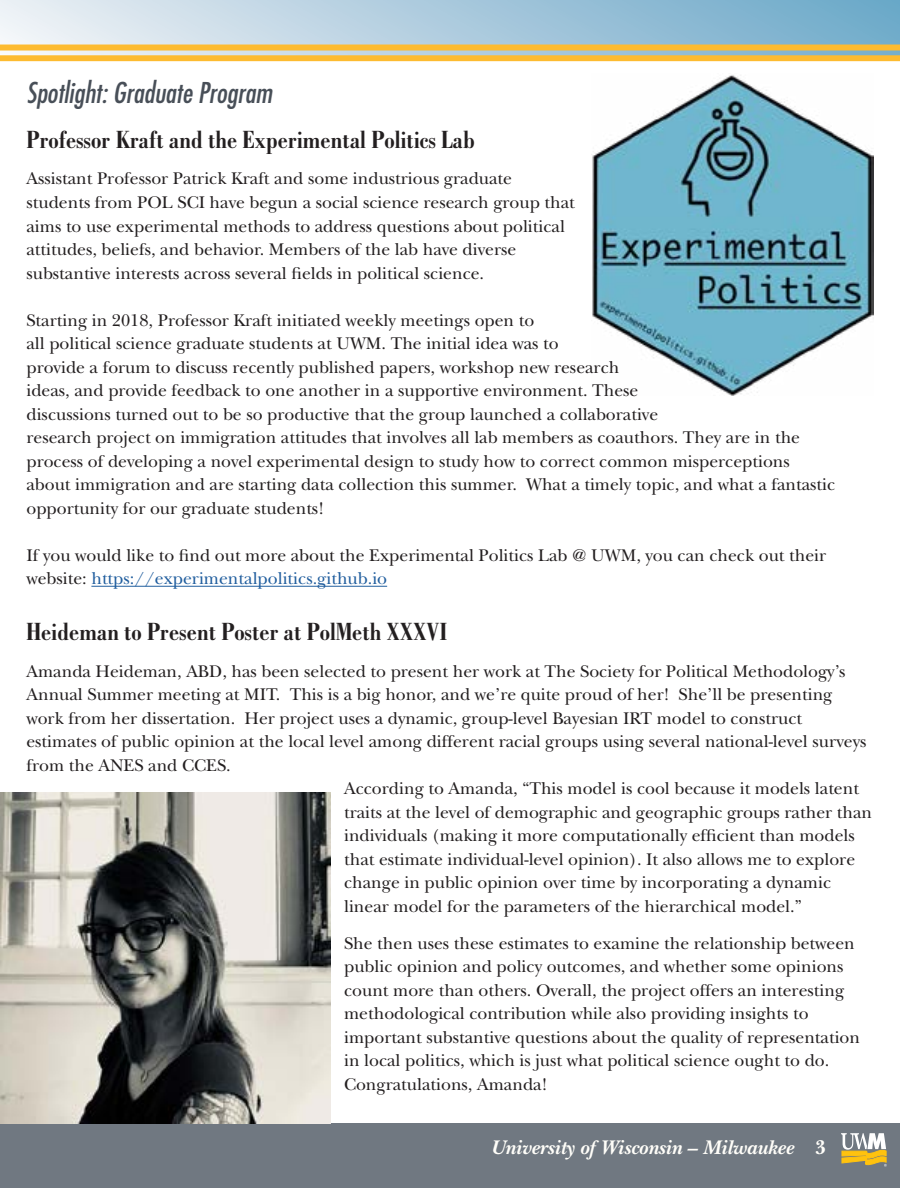
<style>
.page{position:relative;width:900px;height:1188px;background:#fff}
.page>*{position:absolute;margin:0;border:0;box-sizing:border-box;transform-origin:0 0}
.t1{font:italic condensed 27.9px "Futura Std";color:#484f58}
.t2{font:700 condensed 26.4px "Bodoni Std";color:#231f20}
.t3{font:italic 700 20.55px "New Baskerville Std";color:#fffef9}
.t4{font:17.7px/23.5px "New Baskerville Std";color:#231f20}
.s1{color:#215e9e}
.s2{font-style:normal}
</style>
<div class="page">
<div style="left:0;top:1123px;width:900px;height:65px;background:#707881"></div>
<svg style="left:0;top:0;width:900px;height:55px"></svg>
<div style="left:0;top:45px;width:900px;height:6px;background:#fdbb30"></div>
<div style="left:0;top:55px;width:900px;height:6px;background:#fdbb30"></div>
<svg style="left:841px;top:1133px;width:46px;height:34px"></svg>
<hr style="left:91px;top:586px;width:296px;height:1px;background:#215e9e">
<img style="left:592px;top:75px;width:282px;height:321px">
<img style="left:0;top:793px;width:331px;height:330px">
<h1 class="t1" style="left:26px;top:76px;width:247px">Spotlight: Graduate Program</h1>
<h2 class="t2" style="left:26px;top:125px;width:450px">Professor Kraft and the Experimental Politics Lab</h2>
<p class="t4" style="left:26px;top:167px;width:550px">Assistant Professor Patrick Kraft and some industrious graduate students from POL SCI have begun a social science research group that aims to use experimental methods to address questions about political attitudes, beliefs, and behavior. Members of the lab have diverse substantive interests across several fields in political science.</p>
<p class="t4" style="left:26px;top:308px;width:810px">Starting in 2018, Professor Kraft initiated weekly meetings open to<br>all political science graduate students at UWM. The initial idea was to<br>provide a forum to discuss recently published papers, workshop new research<br>ideas, and provide feedback to one another in a supportive environment. These<br>discussions turned out to be so productive that the group launched a collaborative<br>research project on immigration attitudes that involves all lab members as coauthors. They are in the process of developing a novel experimental design to study how to correct common misperceptions about immigration and are starting data collection this summer. What a timely topic, and what a fantastic opportunity for our graduate students!</p>
<p class="t4" style="left:26px;top:544px;width:801px">If you would like to find out more about the Experimental Politics Lab @ UWM, you can check out their website: <span class="s1">https://experimentalpolitics.github.io</span></p>
<h2 class="t2" style="left:26px;top:617px;width:422px">Heideman to Present Poster at PolMeth XXXVI</h2>
<p class="t4" style="left:26px;top:659px;width:821px">Amanda Heideman, ABD, has been selected to present her work at The Society for Political Methodology’s</p>
<p class="t4" style="left:26px;top:683px;width:807px">Annual Summer meeting at MIT. This is a big honor, and we’re quite proud of her! She’ll be presenting</p>
<p class="t4" style="left:26px;top:706px;width:777px">work from her dissertation. Her project uses a dynamic, group-level Bayesian IRT model to construct</p>
<p class="t4" style="left:26px;top:730px;width:842px">estimates of public opinion at the local level among different racial groups using several national-level surveys</p>
<p class="t4" style="left:26px;top:753px;width:206px">from the ANES and CCES.</p>
<p class="t4" style="left:344px;top:777px;width:516px">According to Amanda, “This model is cool because it models latent</p>
<p class="t4" style="left:344px;top:800px;width:529px">traits at the level of demographic and geographic groups rather than</p>
<p class="t4" style="left:344px;top:824px;width:512px">individuals (making it more computationally efficient than models</p>
<p class="t4" style="left:344px;top:847px;width:513px">that estimate individual-level opinion). It also allows me to explore</p>
<p class="t4" style="left:344px;top:871px;width:489px">change in public opinion over time by incorporating a dynamic</p>
<p class="t4" style="left:344px;top:894px;width:459px">linear model for the parameters of the hierarchical model.”</p>
<p class="t4" style="left:344px;top:931px;width:517px">She then uses these estimates to examine the relationship between public opinion and policy outcomes, and whether some opinions count more than others. Overall, the project offers an interesting methodological contribution while also providing insights to important substantive questions about the quality of representation in local politics, which is just what political science ought to do.<br>Congratulations, Amanda!</p>
<p class="t3" style="left:491px;top:1135px;width:336px">University of Wisconsin – Milwaukee <span class="s2">3</span></p>
</div>
